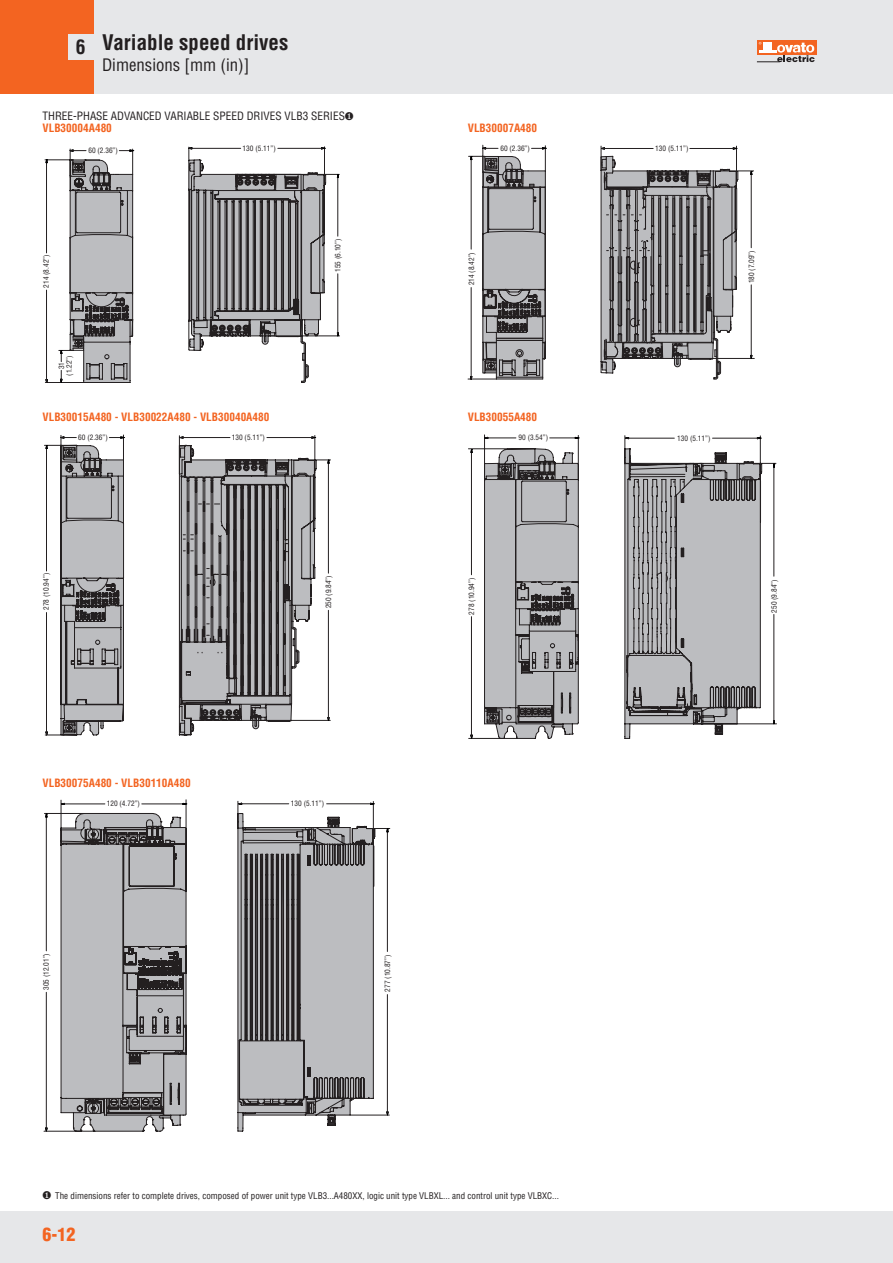
<style>
.page{position:relative;width:893px;height:1263px;background:#fff}
.page>*{position:absolute;margin:0;border:0;box-sizing:border-box;transform-origin:0 0}
.t1{font:700 condensed 21px "Helvetica";color:#231f20}
.t2{font:700 condensed 19.5px "Helvetica";color:#231f20}
.t3{font:900 condensed 18px "Helvetica";color:#f36421}
.t4{font:condensed 16.8px "Helvetica";color:#231f20}
.t5{font:700 condensed 11.25px "Helvetica";color:#f36421}
.t6{font:condensed 11.25px/12.3px "Helvetica";color:#231f20}
.t7{font:condensed 9px "Helvetica";color:#231f20}
.t8{font:condensed 7.35px/7.4px "Helvetica";color:#231f20;text-align:center}
.s1{font-weight:700;color:#f36421}
</style>
<div class="page">
<div style="left:0;top:0;width:893px;height:94px;background:#e6e7e9"></div>
<div style="left:0;top:1212px;width:893px;height:51px;background:#e6e7e9"></div>
<div style="left:757px;top:40px;width:59px;height:15px;background:#f36421"></div>
<svg style="left:757px;top:42px;width:58px;height:21px"></svg>
<div style="left:0;top:0;width:94px;height:94px;background:#f36421"></div>
<div style="left:68px;top:34px;width:28px;height:26px;background:#e6e7e9"></div>
<svg style="left:45px;top:146px;width:295px;height:237px"></svg>
<svg style="left:129px;top:150px;width:6px;height:2px"></svg>
<svg style="left:68px;top:150px;width:18px;height:2px"></svg>
<svg style="left:46px;top:157px;width:2px;height:6px"></svg>
<svg style="left:60px;top:348px;width:2px;height:6px"></svg>
<svg style="left:60px;top:370px;width:2px;height:13px"></svg>
<hr style="left:46px;top:290px;width:1px;height:92px;background:#231f20">
<svg style="left:337px;top:172px;width:2px;height:6px"></svg>
<hr style="left:338px;top:274px;width:1px;height:60px;background:#231f20">
<hr style="left:278px;top:148px;width:44px;height:1px;background:#231f20">
<hr style="left:189px;top:148px;width:52px;height:1px;background:#231f20">
<svg style="left:70px;top:160px;width:63px;height:222px;background:#9d9da0"></svg>
<svg style="left:468px;top:145px;width:287px;height:234px"></svg>
<hr style="left:471px;top:157px;width:1px;height:92px;background:#231f20">
<svg style="left:470px;top:154px;width:2px;height:6px"></svg>
<hr style="left:471px;top:287px;width:1px;height:92px;background:#231f20">
<hr style="left:751px;top:171px;width:1px;height:77px;background:#231f20">
<svg style="left:750px;top:169px;width:2px;height:6px"></svg>
<hr style="left:751px;top:285px;width:1px;height:71px;background:#231f20">
<svg style="left:480px;top:147px;width:258px;height:232px"></svg>
<svg style="left:44px;top:435px;width:287px;height:300px"></svg>
<svg style="left:120px;top:436px;width:6px;height:2px"></svg>
<svg style="left:59px;top:436px;width:17px;height:2px"></svg>
<hr style="left:267px;top:437px;width:46px;height:1px;background:#231f20">
<hr style="left:180px;top:437px;width:50px;height:1px;background:#231f20">
<hr style="left:46px;top:446px;width:1px;height:125px;background:#231f20">
<svg style="left:46px;top:443px;width:2px;height:6px"></svg>
<hr style="left:46px;top:612px;width:1px;height:123px;background:#231f20">
<hr style="left:328px;top:460px;width:1px;height:113px;background:#231f20">
<svg style="left:327px;top:458px;width:2px;height:6px"></svg>
<hr style="left:328px;top:610px;width:1px;height:109px;background:#231f20">
<svg style="left:61px;top:446px;width:63px;height:289px;background:#9d9da0"></svg>
<svg style="left:468px;top:434px;width:309px;height:305px"></svg>
<svg style="left:484px;top:449px;width:94px;height:289px;background:#a3a3a6"></svg>
<hr style="left:712px;top:438px;width:46px;height:1px;background:#231f20">
<hr style="left:626px;top:438px;width:48px;height:1px;background:#231f20">
<svg style="left:550px;top:437px;width:31px;height:2px"></svg>
<hr style="left:485px;top:438px;width:31px;height:1px;background:#231f20">
<hr style="left:774px;top:464px;width:1px;height:112px;background:#231f20">
<svg style="left:773px;top:462px;width:2px;height:6px"></svg>
<hr style="left:774px;top:614px;width:1px;height:108px;background:#231f20">
<hr style="left:471px;top:449px;width:1px;height:126px;background:#231f20">
<svg style="left:471px;top:447px;width:2px;height:6px"></svg>
<hr style="left:471px;top:617px;width:1px;height:119px;background:#231f20">
<svg style="left:44px;top:799px;width:346px;height:332px"></svg>
<svg style="left:61px;top:813px;width:125px;height:318px;background:#a3a4a6"></svg>
<hr style="left:327px;top:803px;width:44px;height:1px;background:#231f20">
<hr style="left:239px;top:803px;width:50px;height:1px;background:#231f20">
<hr style="left:142px;top:804px;width:44px;height:1px;background:#231f20">
<hr style="left:61px;top:804px;width:44px;height:1px;background:#231f20">
<hr style="left:46px;top:814px;width:1px;height:137px;background:#231f20">
<svg style="left:45px;top:812px;width:2px;height:6px"></svg>
<hr style="left:46px;top:992px;width:1px;height:137px;background:#231f20">
<hr style="left:387px;top:829px;width:1px;height:122px;background:#231f20">
<svg style="left:386px;top:826px;width:2px;height:6px"></svg>
<hr style="left:387px;top:994px;width:1px;height:119px;background:#231f20">
<h2 class="t2" style="left:76px;top:35px;width:11px">6</h2>
<h1 class="t1" style="left:102px;top:30px;width:188px">Variable speed drives</h1>
<h3 class="t4" style="left:102px;top:55px;width:149px">Dimensions [mm (in)]</h3>
<h3 class="t6" style="left:43px;top:109px;width:313px">THREE-PHASE ADVANCED VARIABLE SPEED DRIVES VLB3 SERIES❶<br><span class="s1">VLB30004A480</span></h3>
<p class="t8" style="left:88px;top:147px;width:31px">60 (2.36”)</p>
<p class="t8" style="left:243px;top:144px;width:35px">130 (5.11”)</p>
<p class="t8" style="left:42px;top:288px;width:35px;rotate:-90deg">214 (8.42”)</p>
<p class="t8" style="left:58px;top:376px;width:22px;rotate:-90deg">31 (1.22”)</p>
<h3 class="t5" style="left:43px;top:410px;width:228px">VLB30015A480 - VLB30022A480 - VLB30040A480</h3>
<p class="t8" style="left:78px;top:434px;width:31px">60 (2.36”)</p>
<p class="t8" style="left:232px;top:434px;width:35px">130 (5.11”)</p>
<p class="t8" style="left:334px;top:272px;width:35px;rotate:-90deg">155 (6.10”)</p>
<p class="t8" style="left:42px;top:610px;width:38px;rotate:-90deg">278 (10.94”)</p>
<p class="t8" style="left:324px;top:608px;width:35px;rotate:-90deg">250 (9.84”)</p>
<h3 class="t5" style="left:43px;top:776px;width:150px">VLB30075A480 - VLB30110A480</h3>
<p class="t8" style="left:107px;top:799px;width:35px">120 (4.72”)</p>
<p class="t8" style="left:291px;top:800px;width:35px">130 (5.11”)</p>
<p class="t8" style="left:42px;top:990px;width:38px;rotate:-90deg">305 (12.01”)</p>
<p class="t8" style="left:384px;top:991px;width:38px;rotate:-90deg">277 (10.87”)</p>
<h3 class="t5" style="left:468px;top:121px;width:71px">VLB30007A480</h3>
<p class="t8" style="left:500px;top:144px;width:31px">60 (2.36”)</p>
<p class="t8" style="left:655px;top:145px;width:35px">130 (5.11”)</p>
<p class="t8" style="left:468px;top:285px;width:35px;rotate:-90deg">214 (8.42”)</p>
<p class="t8" style="left:748px;top:283px;width:35px;rotate:-90deg">180 (7.09”)</p>
<h3 class="t5" style="left:468px;top:410px;width:71px">VLB30055A480</h3>
<p class="t8" style="left:519px;top:434px;width:31px">90 (3.54”)</p>
<p class="t8" style="left:677px;top:434px;width:35px">130 (5.11”)</p>
<p class="t8" style="left:468px;top:614px;width:38px;rotate:-90deg">278 (10.94”)</p>
<p class="t8" style="left:770px;top:613px;width:35px;rotate:-90deg">250 (9.84”)</p>
<p class="t7" style="left:43px;top:1190px;width:518px">❶ The dimensions refer to complete drives, composed of power unit type VLB3...A480XX, logic unit type VLBXL... and control unit type VLBXC...</p>
<h3 class="t3" style="left:43px;top:1223px;width:34px">6-12</h3>
</div>
